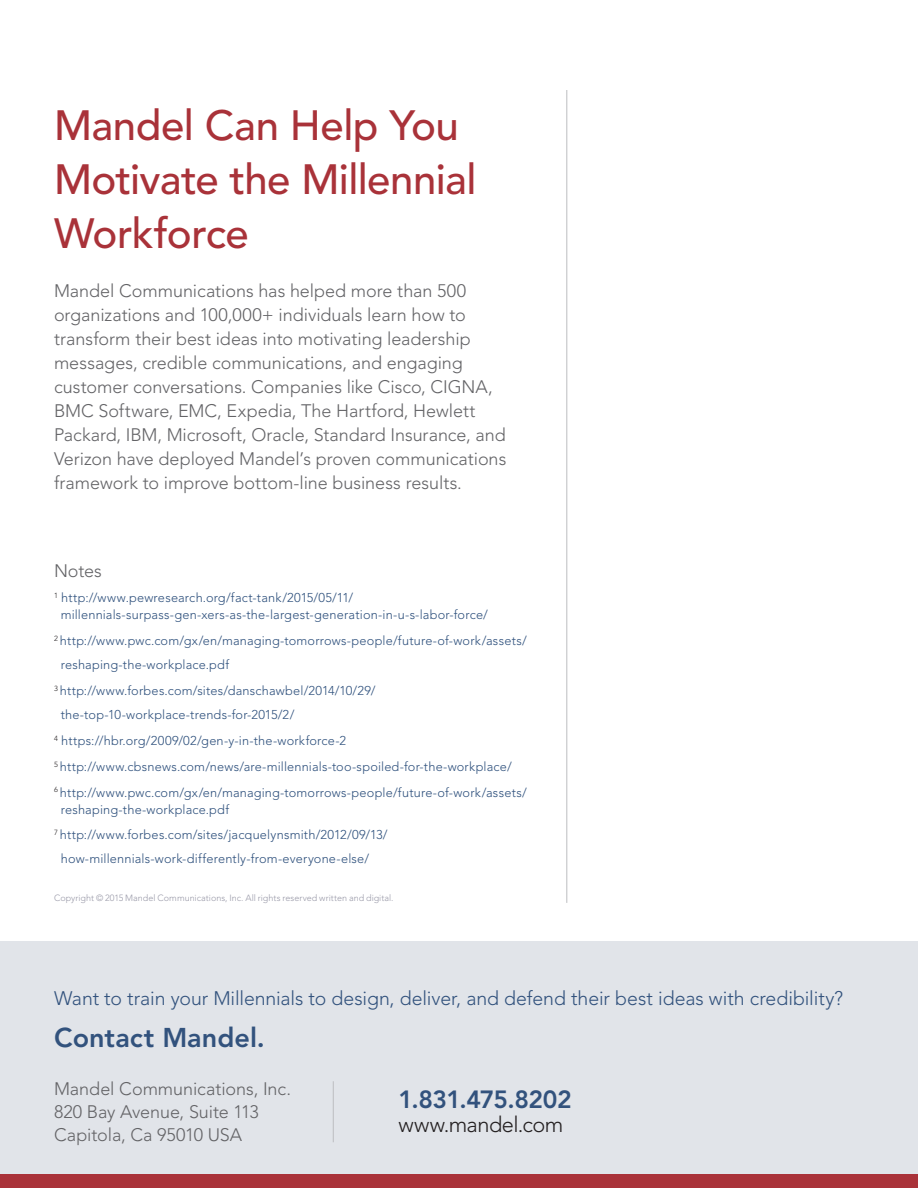
<style>
.page{position:relative;width:918px;height:1188px;background:#fff}
.page>*{position:absolute;margin:0;border:0;box-sizing:border-box;transform-origin:0 0}
.t1{font:500 42px/54px "Avenir LT Std";letter-spacing:-.015em;color:#a93239}
.subtitle{font:800 27px "Avenir LT Std";color:#32527d}
.body{font:800 24.75px "Avenir LT Std";letter-spacing:-.025em;color:#32527d}
.body-2{font:300 21.75px "Avenir LT Std";letter-spacing:-.025em;color:#231f20}
.subtitle-2{font:300 19.5px "Avenir LT Std";letter-spacing:-.005em;color:#32527d}
.body-3{font:300 18px/24px "Avenir LT Std";color:#636366}
.body-4{font:300 12.75px/24px "Avenir LT Std";letter-spacing:.015em;color:#2f517d}
.body-5{font:300 9px "Avenir LT Std";color:#9999a8}
</style>
<div class="page">
<div style="left:0;top:941px;width:918px;height:247px;background:#e1e4e9"></div>
<hr style="left:333px;top:1081px;width:1px;height:61px;background:#bcbdc0">
<hr style="left:567px;top:90px;width:1px;height:813px;background:#bcbdc0">
<div style="left:0;top:1174px;width:918px;height:14px;background:#a93239"></div>
<p class="t1" style="left:54px;top:99px;width:424px">Mandel Can Help You<br>Motivate the Millennial<br>Workforce</p>
<p class="body-3" style="left:54px;top:279px;width:454px">Mandel Communications has helped more than 500 organizations and 100,000+ individuals learn how to transform their best ideas into motivating leadership messages, credible communications, and engaging customer conversations. Companies like Cisco, CIGNA, BMC Software, EMC, Expedia, The Hartford, Hewlett Packard, IBM, Microsoft, Oracle, Standard Insurance, and Verizon have deployed Mandel’s proven communications framework to improve bottom-line business results.</p>
<p class="body-3" style="left:54px;top:558px;width:49px">Notes</p>
<p class="body-4" style="left:61px;top:590px;width:429px;line-height:16.8px;text-indent:-7px"><sup>1</sup> http://www.pewresearch.org/fact-tank/2015/05/11/ millennials-surpass-gen-xers-as-the-largest-generation-in-u-s-labor-force/</p>
<p class="body-4" style="left:61px;top:629px;width:468px;text-indent:-7px"><sup>2</sup> http://www.pwc.com/gx/en/managing-tomorrows-people/future-of-work/assets/ reshaping-the-workplace.pdf</p>
<p class="body-4" style="left:61px;top:679px;width:316px;text-indent:-7px"><sup>3</sup> http://www.forbes.com/sites/danschawbel/2014/10/29/ the-top-10-workplace-trends-for-2015/2/</p>
<p class="body-4" style="left:54px;top:729px;width:294px"><sup>4</sup> https://hbr.org/2009/02/gen-y-in-the-workforce-2</p>
<p class="body-4" style="left:54px;top:754px;width:459px"><sup>5</sup> http://www.cbsnews.com/news/are-millennials-too-spoiled-for-the-workplace/</p>
<p class="body-4" style="left:61px;top:784px;width:468px;line-height:17px;text-indent:-7px"><sup>6</sup> http://www.pwc.com/gx/en/managing-tomorrows-people/future-of-work/assets/ reshaping-the-workplace.pdf</p>
<p class="body-4" style="left:61px;top:823px;width:328px;text-indent:-7px"><sup>7</sup> http://www.forbes.com/sites/jacquelynsmith/2012/09/13/ how-millennials-work-differently-from-everyone-else/</p>
<p class="body-5" style="left:54px;top:892px;width:341px">Copyright © 2015 Mandel Communications, Inc. All rights reserved written and digital.</p>
<p class="subtitle-2" style="left:54px;top:987px;width:790px">Want to train your Millennials to design, deliver, and defend their best ideas with credibility?</p>
<p class="subtitle" style="left:54px;top:1022px;width:212px">Contact Mandel.</p>
<p class="body-3" style="left:54px;top:1077px;width:238px">Mandel Communications, Inc.</p>
<p class="body-3" style="left:54px;top:1100px;width:206px">820 Bay Avenue, Suite 113</p>
<p class="body-3" style="left:54px;top:1122px;width:189px">Capitola, Ca 95010 USA</p>
<p class="body" style="left:398px;top:1084px;width:175px">1.831.475.8202</p>
<p class="body-2" style="left:398px;top:1111px;width:166px">www.mandel.com</p>
</div>
